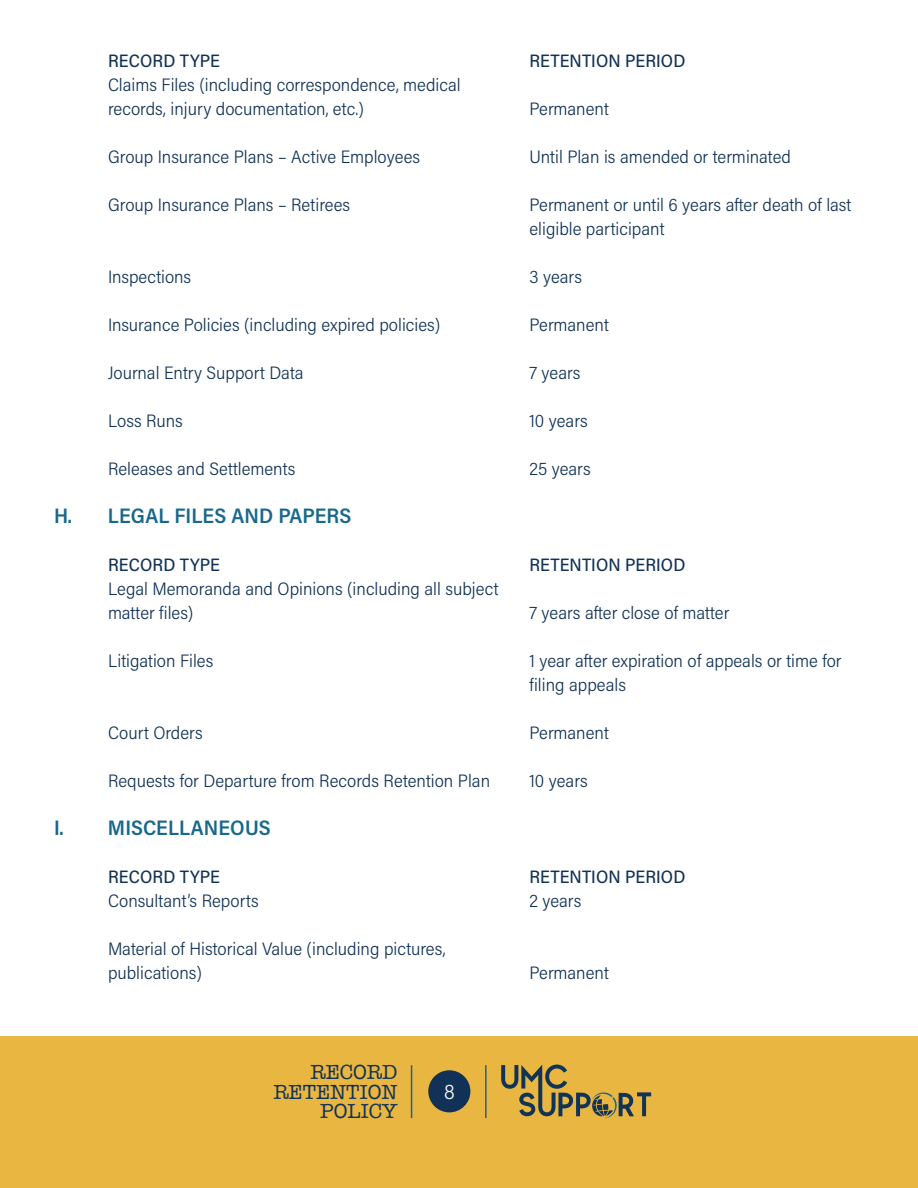
<style>
.page{position:relative;width:918px;height:1188px;background:#fff}
.page>*{position:absolute;margin:0;border:0;box-sizing:border-box;transform-origin:0 0}
.t1{font:600 21px "Acumin Pro Semi Cond";letter-spacing:.005em;color:#18688c}
.t2{font:21px/19.5px "American Typewriter";color:#113256;text-align:right}
.t3{font:300 21px "Acumin Pro Semi Cond";color:#fff}
.t4{font:300 18px/24px "Acumin Pro Semi Cond";color:#113256}
.t5{font:500 18px "Acumin Pro Semi Cond";letter-spacing:.005em;color:#113256}
</style>
<div class="page">
<div style="left:0;top:1037px;width:918px;height:151px;background:#e9b642"></div>
<div style="left:428px;top:1070px;width:42px;height:42px;background:#113256;border-radius:50%"></div>
<svg style="left:501px;top:1065px;width:150px;height:53px"></svg>
<hr style="left:411px;top:1065px;width:1px;height:53px;background:#18688c">
<hr style="left:485px;top:1065px;width:2px;height:53px;background:#18688c">
<p class="t5" style="left:108px;top:48px;width:113px">RECORD TYPE</p>
<p class="t5" style="left:530px;top:48px;width:157px">RETENTION PERIOD</p>
<p class="t4" style="left:108px;top:72px;width:354px">Claims Files (including correspondence, medical</p>
<p class="t4" style="left:108px;top:96px;width:257px">records, injury documentation, etc.)</p>
<p class="t4" style="left:530px;top:96px;width:81px">Permanent</p>
<p class="t4" style="left:108px;top:144px;width:314px">Group Insurance Plans – Active Employees</p>
<p class="t4" style="left:530px;top:144px;width:263px">Until Plan is amended or terminated</p>
<p class="t4" style="left:108px;top:192px;width:244px">Group Insurance Plans – Retirees</p>
<p class="t4" style="left:530px;top:192px;width:323px">Permanent or until 6 years after death of last eligible participant</p>
<p class="t4" style="left:108px;top:264px;width:85px">Inspections</p>
<p class="t4" style="left:530px;top:264px;width:54px">3 years</p>
<p class="t4" style="left:108px;top:312px;width:334px">Insurance Policies (including expired policies)</p>
<p class="t4" style="left:530px;top:312px;width:81px">Permanent</p>
<p class="t4" style="left:108px;top:360px;width:197px">Journal Entry Support Data</p>
<p class="t4" style="left:530px;top:360px;width:53px">7 years</p>
<p class="t4" style="left:108px;top:408px;width:76px">Loss Runs</p>
<p class="t4" style="left:530px;top:408px;width:60px">10 years</p>
<p class="t4" style="left:108px;top:456px;width:189px">Releases and Settlements</p>
<p class="t4" style="left:530px;top:456px;width:63px">25 years</p>
<p class="t1" style="left:54px;top:501px;width:299px">H. LEGAL FILES AND PAPERS</p>
<p class="t5" style="left:108px;top:552px;width:113px">RECORD TYPE</p>
<p class="t5" style="left:530px;top:552px;width:157px">RETENTION PERIOD</p>
<p class="t4" style="left:108px;top:576px;width:392px">Legal Memoranda and Opinions (including all subject</p>
<p class="t4" style="left:108px;top:600px;width:87px">matter files)</p>
<p class="t4" style="left:530px;top:600px;width:201px">7 years after close of matter</p>
<p class="t4" style="left:108px;top:648px;width:107px">Litigation Files</p>
<p class="t4" style="left:530px;top:648px;width:314px">1 year after expiration of appeals or time for filing appeals</p>
<p class="t4" style="left:108px;top:720px;width:96px">Court Orders</p>
<p class="t4" style="left:530px;top:720px;width:81px">Permanent</p>
<p class="t4" style="left:108px;top:768px;width:384px">Requests for Departure from Records Retention Plan</p>
<p class="t4" style="left:530px;top:768px;width:60px">10 years</p>
<p class="t1" style="left:54px;top:813px;width:218px">I. MISCELLANEOUS</p>
<p class="t5" style="left:108px;top:864px;width:113px">RECORD TYPE</p>
<p class="t5" style="left:530px;top:864px;width:157px">RETENTION PERIOD</p>
<p class="t4" style="left:108px;top:888px;width:152px">Consultant’s Reports</p>
<p class="t4" style="left:530px;top:888px;width:53px">2 years</p>
<p class="t4" style="left:108px;top:936px;width:339px">Material of Historical Value (including pictures,</p>
<p class="t4" style="left:108px;top:960px;width:95px">publications)</p>
<p class="t4" style="left:530px;top:960px;width:81px">Permanent</p>
<p class="t2" style="left:273px;top:1062px;width:126px">RECORD<br>RETENTION<br>POLICY</p>
<p class="t3" style="left:444px;top:1077px;width:12px">8</p>
</div>
